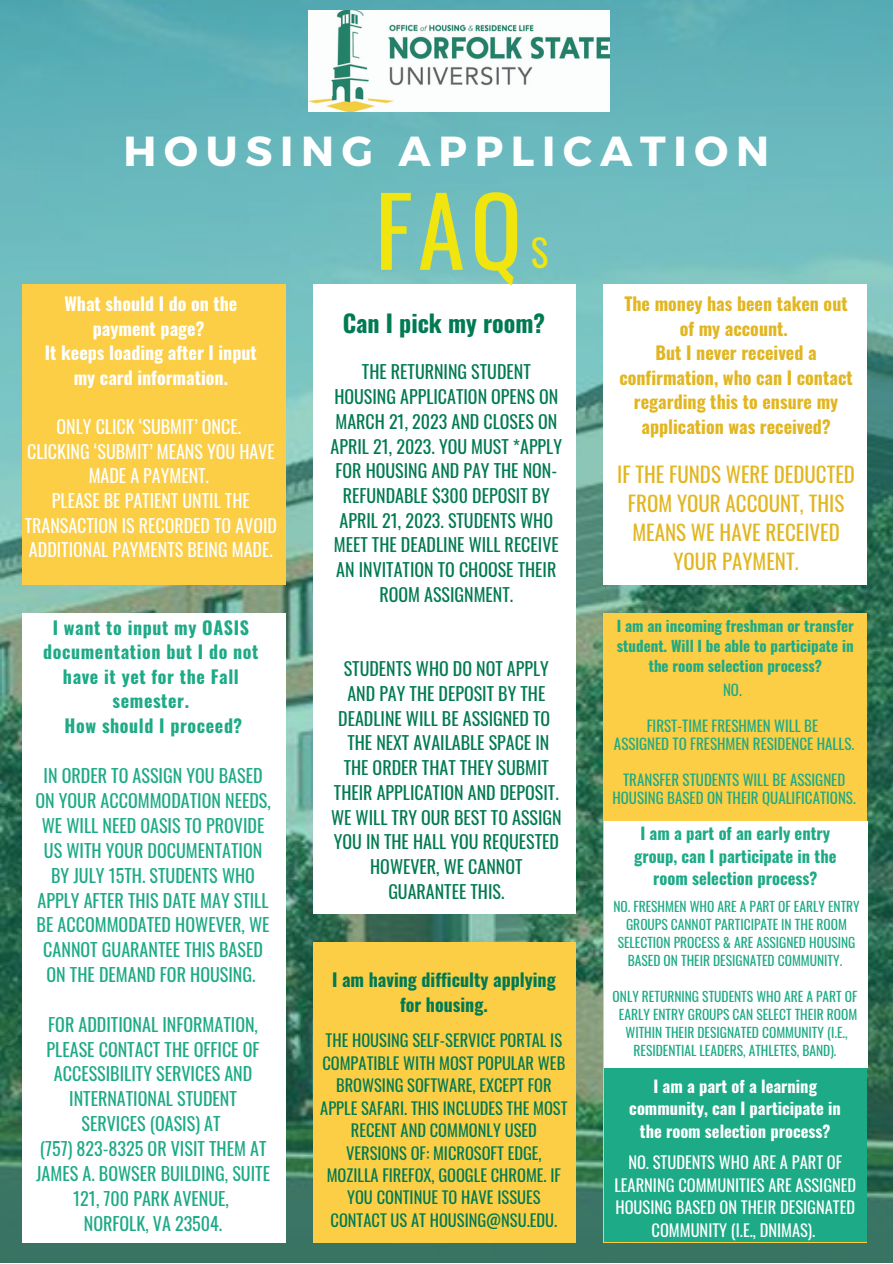
<style>
.page{position:relative;width:893px;height:1264px;background:#fff}
.page>*{position:absolute;margin:0;border:0;box-sizing:border-box;transform-origin:0 0}
.t1{font:94.95px "Oswald";color:#f1e510}
.t2{font:700 42px "Montserrat";letter-spacing:.185em;color:#fff}
.t3{font:37.2px "Oswald";color:#f1e510}
.t4{font:700 24px "Oswald";color:#007a53}
.t5{font:21px/29.2px "Oswald";color:#e2b621;text-align:center}
.t6{font:18px/24.8px "Oswald";color:#007a53;text-align:center}
.t7{font:18px/24.9px "Oswald";color:#1daa86;text-align:center}
.t8{font:18px/24.8px "Oswald";color:#fff;text-align:center}
.t9{font:700 18px/24.5px "Oswald";color:#e2b621;text-align:center}
.t10{font:700 18px/24.5px "Oswald";letter-spacing:.035em;color:#1daa86;text-align:center}
.t11{font:700 18px/24.5px "Oswald";color:#fff;text-align:center}
.t12{font:700 18px/24.5px "Oswald";color:#007a53;text-align:center}
.t13{font:16.5px/22.5px "Oswald";color:#007a53;text-align:center}
.t14{font:16.5px/22.5px "Oswald";color:#fff;text-align:center}
.t15{font:700 16.5px/22.5px "Oswald";color:#fff;text-align:center}
.t16{font:700 16.5px/22.5px "Oswald";color:#1daa86;text-align:center}
.t17{font:15px/18px "Oswald";color:#1daa86;text-align:center}
.t18{font:700 15px/20.2px "Oswald";color:#1daa86;text-align:center}
.t19{font:13.5px/18px "Oswald";color:#1daa86;text-align:center}
</style>
<div class="page">
<img style="left:0;top:0;width:892px;height:1262px">
<div style="left:22px;top:284px;width:263px;height:301px;background:#fbce45"></div>
<div style="left:22px;top:613px;width:263px;height:629px;background:#fff"></div>
<div style="left:313px;top:284px;width:262px;height:630px;background:#fff"></div>
<div style="left:313px;top:942px;width:262px;height:300px;background:#fbce45"></div>
<div style="left:603px;top:284px;width:263px;height:301px;background:#fff"></div>
<div style="left:603px;top:613px;width:263px;height:629px;background:#fbce45"></div>
<img style="left:308px;top:10px;width:301px;height:101px">
<div style="left:603px;top:1040px;width:263px;height:202px;background:#1daa86"></div>
<div style="left:603px;top:821px;width:263px;height:246px;background:#fff"></div>
<h2 class="t2" style="left:124px;top:124px;width:647px">HOUSING APPLICATION</h2>
<p class="t11" style="left:45px;top:291px;width:213px">What should I do on the payment page?<br>It keeps loading after I input my card information.</p>
<p class="t8" style="left:25px;top:413px;width:254px">ONLY CLICK ‘SUBMIT’ ONCE.<br>CLICKING ‘SUBMIT’ MEANS YOU HAVE<br>MADE A PAYMENT.<br>PLEASE BE PATIENT UNTIL THE<br>TRANSACTION IS RECORDED TO AVOID<br>ADDITIONAL PAYMENTS BEING MADE.</p>
<p class="t10" style="left:43px;top:614px;width:217px">I want to input my OASIS documentation but I do not have it yet for the Fall semester.<br>How should I proceed?</p>
<p class="t7" style="left:35px;top:762px;width:237px">IN ORDER TO ASSIGN YOU BASED<br>ON YOUR ACCOMMODATION NEEDS,<br>WE WILL NEED OASIS TO PROVIDE<br>US WITH YOUR DOCUMENTATION<br>BY JULY 15TH. STUDENTS WHO<br>APPLY AFTER THIS DATE MAY STILL<br>BE ACCOMMODATED HOWEVER, WE<br>CANNOT GUARANTEE THIS BASED<br>ON THE DEMAND FOR HOUSING.</p>
<p class="t7" style="left:36px;top:1011px;width:235px">FOR ADDITIONAL INFORMATION,<br>PLEASE CONTACT THE OFFICE OF<br>ACCESSIBILITY SERVICES AND<br>INTERNATIONAL STUDENT<br>SERVICES (OASIS) AT<br>(757) 823-8325 OR VISIT THEM AT<br>JAMES A. BOWSER BUILDING, SUITE<br>121, 700 PARK AVENUE,<br>NORFOLK, VA 23504.</p>
<h1 class="t1" style="left:375px;top:156px;width:148px">FAQ</h1>
<h3 class="t3" style="left:531px;top:223px;width:19px">S</h3>
<h3 class="t4" style="left:342px;top:304px;width:204px">Can I pick my room?</h3>
<p class="t6" style="left:330px;top:359px;width:233px">THE RETURNING STUDENT<br>HOUSING APPLICATION OPENS ON<br>MARCH 21, 2023 AND CLOSES ON<br>APRIL 21, 2023. YOU MUST *APPLY<br>FOR HOUSING AND PAY THE NON-<br>REFUNDABLE $300 DEPOSIT BY<br>APRIL 21, 2023. STUDENTS WHO<br>MEET THE DEADLINE WILL RECEIVE<br>AN INVITATION TO CHOOSE THEIR<br>ROOM ASSIGNMENT.</p>
<p class="t6" style="left:331px;top:655px;width:232px">STUDENTS WHO DO NOT APPLY<br>AND PAY THE DEPOSIT BY THE<br>DEADLINE WILL BE ASSIGNED TO<br>THE NEXT AVAILABLE SPACE IN<br>THE ORDER THAT THEY SUBMIT<br>THEIR APPLICATION AND DEPOSIT.<br>WE WILL TRY OUR BEST TO ASSIGN<br>YOU IN THE HALL YOU REQUESTED<br>HOWEVER, WE CANNOT<br>GUARANTEE THIS.</p>
<p class="t12" style="left:332px;top:966px;width:225px">I am having difficulty applying for housing.</p>
<p class="t13" style="left:320px;top:1028px;width:249px">THE HOUSING SELF-SERVICE PORTAL IS<br>COMPATIBLE WITH MOST POPULAR WEB<br>BROWSING SOFTWARE, EXCEPT FOR<br>APPLE SAFARI. THIS INCLUDES THE MOST<br>RECENT AND COMMONLY USED<br>VERSIONS OF: MICROSOFT EDGE,<br>MOZILLA FIREFOX, GOOGLE CHROME. IF<br>YOU CONTINUE TO HAVE ISSUES<br>CONTACT US AT HOUSING@NSU.EDU.</p>
<p class="t9" style="left:619px;top:291px;width:235px">The money has been taken out of my account.<br>But I never received a confirmation, who can I contact regarding this to ensure my application was received?</p>
<p class="t5" style="left:617px;top:458px;width:239px">IF THE FUNDS WERE DEDUCTED<br>FROM YOUR ACCOUNT, THIS<br>MEANS WE HAVE RECEIVED<br>YOUR PAYMENT.</p>
<p class="t18" style="left:616px;top:614px;width:239px">I am an incoming freshman or transfer student. Will I be able to participate in the room selection process?</p>
<p class="t17" style="left:723px;top:680px;width:20px">NO.</p>
<p class="t17" style="left:614px;top:716px;width:242px">FIRST-TIME FRESHMEN WILL BE<br>ASSIGNED TO FRESHMEN RESIDENCE HALLS.</p>
<p class="t17" style="left:612px;top:770px;width:245px">TRANSFER STUDENTS WILL BE ASSIGNED<br>HOUSING BASED ON THEIR QUALIFICATIONS.</p>
<p class="t16" style="left:634px;top:821px;width:204px">I am a part of an early entry group, can I participate in the room selection process?</p>
<p class="t19" style="left:613px;top:896px;width:248px">NO. FRESHMEN WHO ARE A PART OF EARLY ENTRY GROUPS CANNOT PARTICIPATE IN THE ROOM SELECTION PROCESS &amp; ARE ASSIGNED HOUSING BASED ON THEIR DESIGNATED COMMUNITY.</p>
<p class="t19" style="left:612px;top:986px;width:246px">ONLY RETURNING STUDENTS WHO ARE A PART OF EARLY ENTRY GROUPS CAN SELECT THEIR ROOM WITHIN THEIR DESIGNATED COMMUNITY (I.E., RESIDENTIAL LEADERS, ATHLETES, BAND).</p>
<p class="t15" style="left:629px;top:1074px;width:213px">I am a part of a learning community, can I participate in the room selection process?</p>
<p class="t14" style="left:614px;top:1150px;width:243px">NO. STUDENTS WHO ARE A PART OF<br>LEARNING COMMUNITIES ARE ASSIGNED<br>HOUSING BASED ON THEIR DESIGNATED<br>COMMUNITY (I.E., DNIMAS).</p>
</div>
